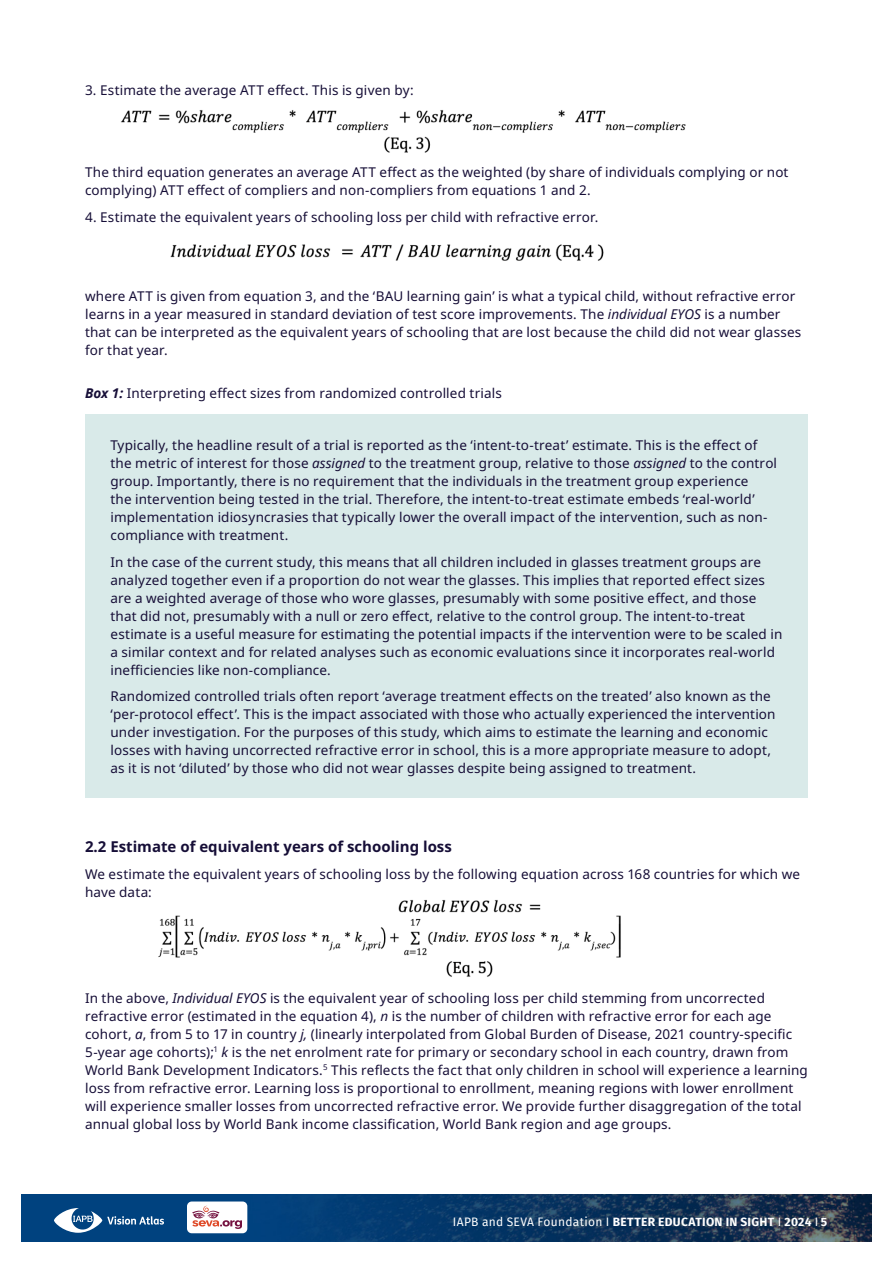
<style>
.page{position:relative;width:893px;height:1263px;background:#fff}
.page>*{position:absolute;margin:0;border:0;box-sizing:border-box;transform-origin:0 0}
.Subheader{font:700 15px "Noto Sans";color:#160e37}
.BODY{font:13.5px/18px "Noto Sans";letter-spacing:.01em;color:#160e37}
.Figure_caption{font:13.5px "Noto Sans";letter-spacing:.01em;color:#160e37}
.t1{font:700 12px "Fira Sans";letter-spacing:.025em;color:#fff}
.s1{font-style:italic}
.s2{font-weight:700;font-style:italic}
.s3{font-weight:400}
</style>
<div class="page">
<img style="left:21px;top:1194px;width:851px;height:48px">
<svg style="left:54px;top:1208px;width:110px;height:25px"></svg>
<div style="left:187px;top:1201px;width:60px;height:32px;background:#fff;border-radius:5px"></div>
<svg style="left:192px;top:1206px;width:50px;height:23px"></svg>
<div style="left:85px;top:414px;width:723px;height:151px;background:#d9eae9"></div>
<div style="left:85px;top:531px;width:723px;height:169px;background:#d9eae9"></div>
<div style="left:85px;top:665px;width:723px;height:133px;background:#d9eae9"></div>
<img style="left:121px;top:110px;width:565px;height:43px">
<img style="left:170px;top:244px;width:434px;height:17px">
<img style="left:158px;top:900px;width:463px;height:77px">
<p class="BODY" style="left:85px;top:81px;width:330px">3. Estimate the average ATT effect. This is given by:</p>
<p class="BODY" style="left:85px;top:164px;width:705px">The third equation generates an average ATT effect as the weighted (by share of individuals complying or not complying) ATT effect of compliers and non-compliers from equations 1 and 2.</p>
<p class="BODY" style="left:85px;top:208px;width:515px">4. Estimate the equivalent years of schooling loss per child with refractive error.</p>
<p class="BODY" style="left:85px;top:287px;width:718px">where ATT is given from equation 3, and the ‘BAU learning gain’ is what a typical child, without refractive error learns in a year measured in standard deviation of test score improvements. The <span class="s1">individual EYOS</span> is a number that can be interpreted as the equivalent years of schooling that are lost because the child did not wear glasses for that year.</p>
<p class="Figure_caption" style="left:85px;top:384px;width:418px"><span class="s2">Box 1:</span> Interpreting effect sizes from randomized controlled trials</p>
<p class="BODY" style="left:111px;top:436px;width:668px">Typically, the headline result of a trial is reported as the ‘intent-to-treat’ estimate. This is the effect of the metric of interest for those <span class="s1">assigned</span> to the treatment group, relative to those <span class="s1">assigned</span> to the control group. Importantly, there is no requirement that the individuals in the treatment group experience<br>the intervention being tested in the trial. Therefore, the intent-to-treat estimate embeds ‘real-world’ implementation idiosyncrasies that typically lower the overall impact of the intervention, such as non&shy;compliance with treatment.</p>
<p class="BODY" style="left:111px;top:553px;width:673px">In the case of the current study, this means that all children included in glasses treatment groups are analyzed together even if a proportion do not wear the glasses. This implies that reported effect sizes are a weighted average of those who wore glasses, presumably with some positive effect, and those that did not, presumably with a null or zero effect, relative to the control group. The intent-to-treat estimate is a useful measure for estimating the potential impacts if the intervention were to be scaled in a similar context and for related analyses such as economic evaluations since it incorporates real-world inefficiencies like non-compliance.</p>
<p class="BODY" style="left:111px;top:687px;width:667px">Randomized controlled trials often report ‘average treatment effects on the treated’ also known as the ‘per-protocol effect’. This is the impact associated with those who actually experienced the intervention under investigation. For the purposes of this study, which aims to estimate the learning and economic losses with having uncorrected refractive error in school, this is a more appropriate measure to adopt, as it is not ‘diluted’ by those who did not wear glasses despite being assigned to treatment.</p>
<p class="Subheader" style="left:85px;top:838px;width:368px">2.2 Estimate of equivalent years of schooling loss</p>
<p class="BODY" style="left:85px;top:865px;width:716px">We estimate the equivalent years of schooling loss by the following equation across 168 countries for which we have data:</p>
<p class="BODY" style="left:85px;top:989px;width:724px">In the above, <span class="s1">Individual EYOS</span> is the equivalent year of schooling loss per child stemming from uncorrected refractive error (estimated in the equation 4), <span class="s1">n</span> is the number of children with refractive error for each age cohort, <span class="s1">a</span>, from 5 to 17 in country <span class="s1">j,</span> (linearly interpolated from Global Burden of Disease, 2021 country-specific 5-year age cohorts);<sup>1</sup> <span class="s1">k</span> is the net enrolment rate for primary or secondary school in each country, drawn from World Bank Development Indicators.<sup>5</sup> This reflects the fact that only children in school will experience a learning loss from refractive error. Learning loss is proportional to enrollment, meaning regions with lower enrollment will experience smaller losses from uncorrected refractive error. We provide further disaggregation of the total annual global loss by World Bank income classification, World Bank region and age groups.</p>
<p class="t1" style="left:453px;top:1211px;width:376px"><span class="s3">IAPB and SEVA Foundation Ι</span> BETTER EDUCATION IN SIGHT <span class="s3">Ι</span> 2024 <span class="s3">Ι</span> 5</p>
</div>
